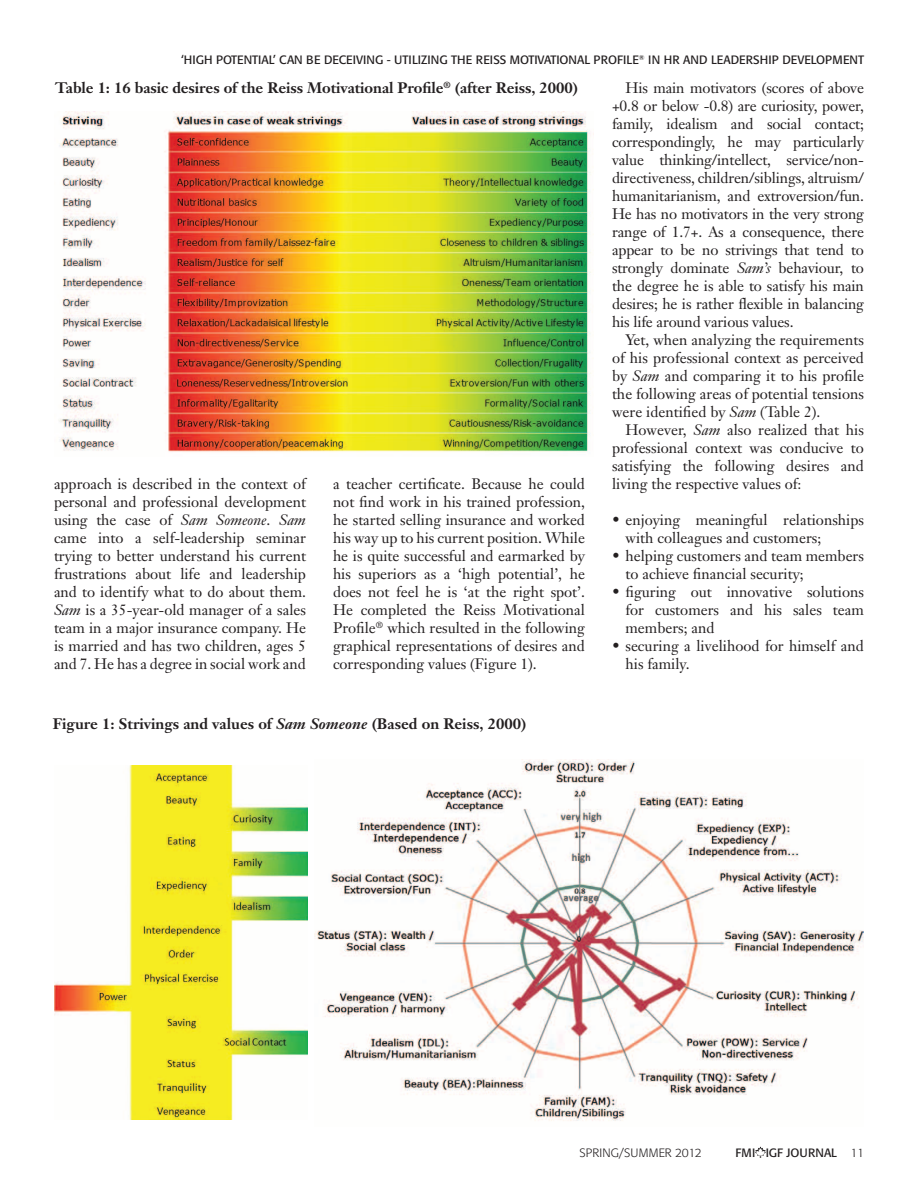
<style>
.page{position:relative;width:918px;height:1188px;background:#fff}
.page>*{position:absolute;margin:0;border:0;box-sizing:border-box;transform-origin:0 0}
.t1{font:15px/18px "Janson Text";color:#231f20;text-align:justify}
.t2{font:700 15px "Janson Text";letter-spacing:-.005em;color:#231f20}
.t3{font:12px "Formata";color:#231f20}
.t4{font:300 12px "Formata";color:#231f20}
.s1{font-style:italic}
.s2{font-family:"RCMP";font-size:9px;color:#fff}
.s3{font-weight:300}
</style>
<div class="page">
<svg style="left:755px;top:1146px;width:11px;height:12px"></svg>
<img style="left:315px;top:760px;width:549px;height:361px">
<img style="left:54px;top:765px;width:254px;height:354px">
<img style="left:59px;top:112px;width:533px;height:340px">
<p class="t3" style="left:181px;top:52px;width:684px">‘HIGH POTENTIAL’ CAN BE DECEIVING - UTILIZING THE REISS MOTIVATIONAL PROFILE<sup>®</sup> IN HR AND LEADERSHIP DEVELOPMENT</p>
<p class="t2" style="left:55px;top:78px;width:524px">Table 1: 16 basic desires of the Reiss Motivational Profile<sup>®</sup> (after Reiss, 2000)</p>
<p class="t1" style="left:54px;top:475px;width:254px">approach is described in the context of personal and professional development using the case of <span class="s1">Sam Someone</span>. <span class="s1">Sam </span>came into a self-leadership seminar trying to better understand his current frustrations about life and leadership and to identify what to do about them.<br><span class="s1">Sam</span> is a 35-year-old manager of a sales team in a major insurance company. He is married and has two children, ages 5 and 7. He has a degree in social work and</p>
<p class="t1" style="left:333px;top:475px;width:254px">a teacher certificate. Because he could not find work in his trained profession, he started selling insurance and worked his way up to his current position. While he is quite successful and earmarked by his superiors as a ‘high potential’, he does not feel he is ‘at the right spot’.<br>He completed the Reiss Motivational Profile<sup>®</sup> which resulted in the following graphical representations of desires and corresponding values (Figure 1).</p>
<p class="t2" style="left:53px;top:715px;width:475px">Figure 1: Strivings and values of <span class="s1">Sam Someone</span> (Based on Reiss, 2000)</p>
<p class="t1" style="left:612px;top:78px;width:254px;text-indent:14px">His main motivators (scores of above +0.8 or below -0.8) are curiosity, power, family, idealism and social contact; correspondingly, he may particularly value thinking/intellect, service/non&shy;directiveness, children/siblings, altruism/ humanitarianism, and extroversion/fun.<br>He has no motivators in the very strong range of 1.7+. As a consequence, there appear to be no strivings that tend to strongly dominate <span class="s1">Sam’s</span> behaviour, to the degree he is able to satisfy his main desires; he is rather flexible in balancing his life around various values.</p>
<p class="t1" style="left:612px;top:330px;width:254px;text-indent:14px">Yet, when analyzing the requirements of his professional context as perceived by <span class="s1">Sam</span> and comparing it to his profile the following areas of potential tensions were identified by <span class="s1">Sam</span> (Table 2).</p>
<p class="t1" style="left:612px;top:420px;width:254px;text-indent:14px">However, <span class="s1">Sam</span> also realized that his professional context was conducive to satisfying the following desires and living the respective values of:</p>
<p class="t1" style="left:626px;top:510px;width:240px;text-indent:-14px">• enjoying meaningful relationships with colleagues and customers;</p>
<p class="t1" style="left:626px;top:546px;width:240px;text-indent:-14px">• helping customers and team members to achieve financial security;</p>
<p class="t1" style="left:626px;top:582px;width:240px;text-indent:-14px">• figuring out innovative solutions for customers and his sales team members; and</p>
<p class="t1" style="left:626px;top:636px;width:240px;text-indent:-14px">• securing a livelihood for himself and his family.</p>
<p class="t4" style="left:579px;top:1146px;width:124px">SPRING/SUMMER 2012</p>
<p class="t3" style="left:736px;top:1146px;width:130px">FMI<span class="s2">*</span>IGF JOURNAL <span class="s3">11</span></p>
</div>
